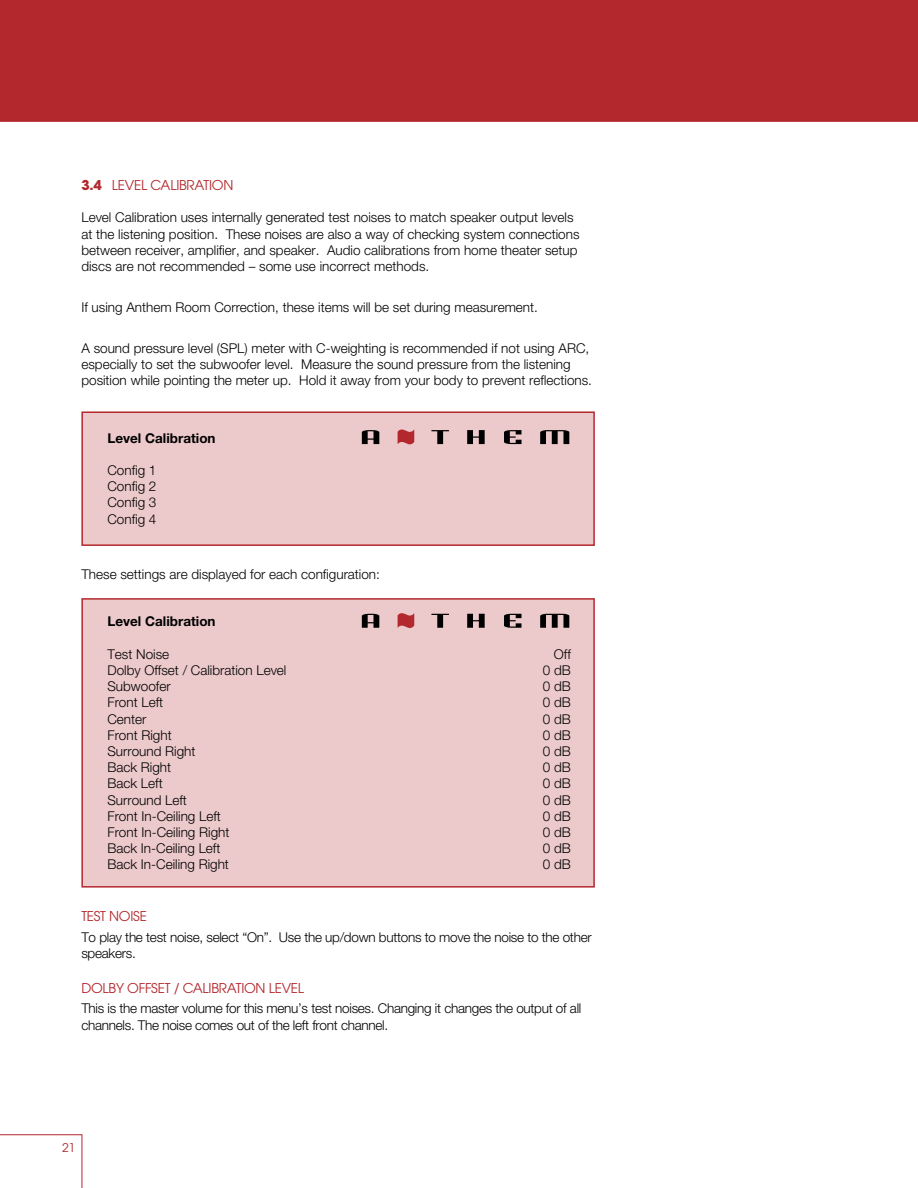
<style>
.page{position:relative;width:918px;height:1188px;background:#fff}
.page>*{position:absolute;margin:0;border:0;box-sizing:border-box;transform-origin:0 0}
.t1{font:300 13.5px/16.2px "Helvetica Neue";color:#000}
.t2{font:300 13.5px/16.2px "Helvetica Neue";letter-spacing:-.02em;color:#000}
.t3{font:13.5px "Avant Garde";letter-spacing:-.02em;color:#b3282d}
.t4{font:700 13.5px "Helvetica Neue";color:#000}
.t5{font:12px "Avant Garde";color:#b3282d}
.s1{font-weight:700}
</style>
<div class="page">
<svg style="left:0;top:1134px;width:82px;height:54px"></svg>
<div style="left:0;top:0;width:918px;height:122px;background:#b3282d"></div>
<div style="left:81px;top:411px;width:514px;height:135px;background:#ecc9cb;border:2px solid #b3282d"></div>
<div style="left:81px;top:598px;width:514px;height:290px;background:#ecc9cb;border:2px solid #b3282d"></div>
<svg style="left:362px;top:430px;width:17px;height:14px"></svg>
<svg style="left:431px;top:430px;width:18px;height:14px"></svg>
<svg style="left:467px;top:430px;width:18px;height:14px"></svg>
<svg style="left:504px;top:430px;width:18px;height:14px"></svg>
<svg style="left:540px;top:430px;width:29px;height:14px"></svg>
<svg style="left:398px;top:430px;width:16px;height:14px"></svg>
<svg style="left:362px;top:614px;width:17px;height:14px"></svg>
<svg style="left:431px;top:614px;width:18px;height:14px"></svg>
<svg style="left:467px;top:614px;width:18px;height:14px"></svg>
<svg style="left:504px;top:614px;width:18px;height:14px"></svg>
<svg style="left:540px;top:614px;width:29px;height:14px"></svg>
<svg style="left:398px;top:613px;width:16px;height:15px"></svg>
<p class="t3" style="left:81px;top:177px;width:153px"><span class="s1">3.4</span> LEVEL CALIBRATION</p>
<p class="t1" style="left:81px;top:209px;width:500px">Level Calibration uses internally generated test noises to match speaker output levels at the listening position. These noises are also a way of checking system connections between receiver, amplifier, and speaker. Audio calibrations from home theater setup discs are not recommended – some use incorrect methods.</p>
<p class="t1" style="left:81px;top:299px;width:458px">If using Anthem Room Correction, these items will be set during measurement.</p>
<p class="t1" style="left:81px;top:340px;width:512px">A sound pressure level (SPL) meter with C-weighting is recommended if not using ARC, especially to set the subwoofer level. Measure the sound pressure from the listening position while pointing the meter up. Hold it away from your body to prevent reflections.</p>
<p class="t4" style="left:107px;top:430px;width:110px">Level Calibration</p>
<p class="t1" style="left:107px;top:462px;width:51px;text-align:justify">Config 1<br>Config 2<br>Config 3<br>Config 4</p>
<p class="t1" style="left:81px;top:566px;width:300px">These settings are displayed for each configuration:</p>
<p class="t4" style="left:107px;top:613px;width:110px">Level Calibration</p>
<p class="t1" style="left:107px;top:646px;width:63px">Test Noise</p>
<p class="t1" style="left:554px;top:646px;width:18px">Off</p>
<p class="t1" style="left:107px;top:662px;width:181px">Dolby Offset / Calibration Level</p>
<p class="t1" style="left:543px;top:662px;width:30px">0 dB</p>
<p class="t1" style="left:107px;top:678px;width:65px">Subwoofer</p>
<p class="t1" style="left:543px;top:678px;width:30px">0 dB</p>
<p class="t1" style="left:107px;top:694px;width:57px">Front Left</p>
<p class="t1" style="left:543px;top:694px;width:30px">0 dB</p>
<p class="t1" style="left:107px;top:710px;width:41px">Center</p>
<p class="t1" style="left:543px;top:710px;width:30px">0 dB</p>
<p class="t1" style="left:107px;top:727px;width:66px">Front Right</p>
<p class="t1" style="left:543px;top:727px;width:30px">0 dB</p>
<p class="t1" style="left:107px;top:743px;width:90px">Surround Right</p>
<p class="t1" style="left:543px;top:743px;width:30px">0 dB</p>
<p class="t1" style="left:107px;top:759px;width:65px">Back Right</p>
<p class="t1" style="left:543px;top:759px;width:30px">0 dB</p>
<p class="t1" style="left:107px;top:775px;width:57px">Back Left</p>
<p class="t1" style="left:543px;top:775px;width:30px">0 dB</p>
<p class="t1" style="left:107px;top:791px;width:81px">Surround Left</p>
<p class="t1" style="left:543px;top:791px;width:30px">0 dB</p>
<p class="t1" style="left:107px;top:808px;width:115px">Front In-Ceiling Left</p>
<p class="t1" style="left:543px;top:808px;width:30px">0 dB</p>
<p class="t1" style="left:107px;top:824px;width:124px">Front In-Ceiling Right</p>
<p class="t1" style="left:543px;top:824px;width:30px">0 dB</p>
<p class="t1" style="left:107px;top:840px;width:115px">Back In-Ceiling Left</p>
<p class="t1" style="left:543px;top:840px;width:30px">0 dB</p>
<p class="t1" style="left:107px;top:856px;width:123px">Back In-Ceiling Right</p>
<p class="t1" style="left:543px;top:856px;width:30px">0 dB</p>
<p class="t3" style="left:81px;top:908px;width:67px">TEST NOISE</p>
<p class="t2" style="left:81px;top:928px;width:512px">To play the test noise, select “On”. Use the up/down buttons to move the noise to the other speakers.</p>
<p class="t3" style="left:81px;top:980px;width:224px">DOLBY OFFSET / CALIBRATION LEVEL</p>
<p class="t2" style="left:81px;top:1000px;width:501px">This is the master volume for this menu’s test noises. Changing it changes the output of all channels. The noise comes out of the left front channel.</p>
<p class="t5" style="left:62px;top:1141px;width:15px">21</p>
</div>
